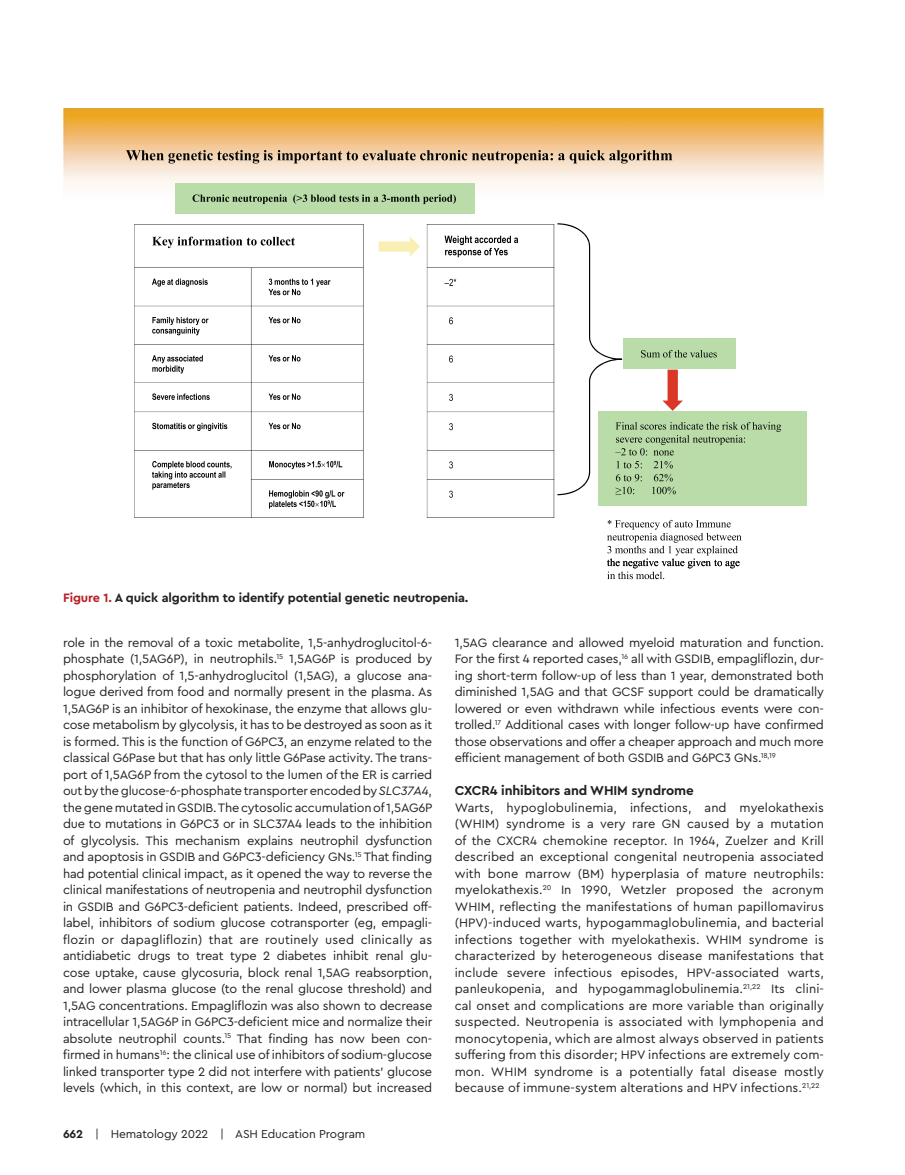
<style>
.page{position:relative;width:905px;height:1175px;background:#fff}
.page>*{position:absolute;margin:0;border:0;box-sizing:border-box;transform-origin:0 0}
.t1{font:700 13.5px "Cera Pro";letter-spacing:-.01em;color:#231f20}
.t2{font:12.75px/16.5px "Cera Pro";letter-spacing:-.015em;color:#231f20;text-align:justify}
.t3{font:700 12.75px "Cera Pro";letter-spacing:-.01em;color:#231f20}
.t4{font:12px "Cera Pro";letter-spacing:-.01em;color:#231f20}
.s1{color:#b62024}
.s2{font-style:italic}
.s3{font-weight:700}
</style>
<div class="page">
<img style="left:63px;top:108px;width:761px;height:97px">
<svg style="left:126px;top:150px;width:546px;height:13px;background:#b49e86"></svg>
<div style="left:175px;top:183px;width:299px;height:30px;background:#b9dca9"></div>
<svg style="left:192px;top:194px;width:264px;height:10px"></svg>
<hr style="left:251px;top:267px;width:1px;height:251px;background:#040503">
<hr style="left:363px;top:224px;width:1px;height:294px;background:#040503">
<hr style="left:427px;top:224px;width:1px;height:294px;background:#040503">
<hr style="left:134px;top:267px;width:229px;height:1px;background:#040503">
<hr style="left:427px;top:267px;width:127px;height:1px;background:#040503">
<hr style="left:134px;top:306px;width:229px;height:1px;background:#040503">
<hr style="left:427px;top:306px;width:127px;height:1px;background:#040503">
<hr style="left:134px;top:344px;width:229px;height:1px;background:#040503">
<hr style="left:427px;top:344px;width:127px;height:1px;background:#040503">
<hr style="left:134px;top:382px;width:229px;height:1px;background:#040503">
<hr style="left:427px;top:382px;width:127px;height:1px;background:#040503">
<hr style="left:134px;top:412px;width:229px;height:1px;background:#040503">
<hr style="left:427px;top:412px;width:127px;height:1px;background:#040503">
<hr style="left:134px;top:450px;width:229px;height:1px;background:#040503">
<hr style="left:427px;top:450px;width:127px;height:1px;background:#040503">
<hr style="left:251px;top:479px;width:112px;height:1px;background:#040503">
<hr style="left:427px;top:479px;width:127px;height:1px;background:#040503">
<hr style="left:134px;top:224px;width:1px;height:294px;background:#040503">
<hr style="left:553px;top:224px;width:1px;height:294px;background:#040503">
<hr style="left:134px;top:224px;width:229px;height:1px;background:#040503">
<hr style="left:427px;top:224px;width:127px;height:1px;background:#040503">
<hr style="left:134px;top:517px;width:229px;height:1px;background:#040503">
<hr style="left:427px;top:517px;width:127px;height:1px;background:#040503">
<svg style="left:152px;top:237px;width:143px;height:11px"></svg>
<svg style="left:444px;top:236px;width:74px;height:21px"></svg>
<svg style="left:152px;top:278px;width:178px;height:17px"></svg>
<svg style="left:444px;top:279px;width:12px;height:7px"></svg>
<svg style="left:152px;top:317px;width:56px;height:18px"></svg>
<svg style="left:268px;top:317px;width:32px;height:6px"></svg>
<svg style="left:449px;top:317px;width:4px;height:7px"></svg>
<svg style="left:152px;top:355px;width:51px;height:18px"></svg>
<svg style="left:268px;top:355px;width:32px;height:6px"></svg>
<svg style="left:449px;top:355px;width:4px;height:7px"></svg>
<svg style="left:152px;top:393px;width:148px;height:7px"></svg>
<svg style="left:449px;top:394px;width:4px;height:7px"></svg>
<svg style="left:152px;top:423px;width:148px;height:8px"></svg>
<svg style="left:449px;top:423px;width:4px;height:7px"></svg>
<svg style="left:152px;top:461px;width:79px;height:28px"></svg>
<svg style="left:269px;top:461px;width:73px;height:8px"></svg>
<svg style="left:449px;top:461px;width:4px;height:7px"></svg>
<svg style="left:269px;top:490px;width:75px;height:18px"></svg>
<svg style="left:449px;top:490px;width:4px;height:8px"></svg>
<svg style="left:378px;top:236px;width:42px;height:21px"></svg>
<div style="left:598px;top:410px;width:208px;height:95px;background:#b9dca9"></div>
<svg style="left:557px;top:223px;width:224px;height:272px"></svg>
<svg style="left:607px;top:520px;width:134px;height:59px"></svg>
<p class="t3" style="left:63px;top:589px;width:407px"><span class="s1">Figure 1.</span> A quick algorithm to identify potential genetic neutropenia.</p>
<p class="t2" style="left:63px;top:633px;width:371px;text-align:left">role in the removal of a toxic metabolite, 1,5-anhydroglucitol-6- phosphate (1,5AG6P), in neutrophils.<sup>15</sup> 1,5AG6P is produced by phosphorylation of 1,5-anhydroglucitol (1,5AG), a glucose ana&shy;logue derived from food and normally present in the plasma. As 1,5AG6P is an inhibitor of hexokinase, the enzyme that allows glu&shy;cose metabolism by glycolysis, it has to be destroyed as soon as it is formed. This is the function of G6PC3, an enzyme related to the classical G6Pase but that has only little G6Pase activity. The trans&shy;port of 1,5AG6P from the cytosol to the lumen of the ER is carried out by the glucose-6-phosphate transporter encoded by <span class="s2">SLC37A4</span>, the gene mutated in GSDIB. The cytosolic accumulation of 1,5AG6P due to mutations in G6PC3 or in SLC37A4 leads to the inhibition of glycolysis. This mechanism explains neutrophil dysfunction and apoptosis in GSDIB and G6PC3-deficiency GNs.<sup>15</sup> That finding had potential clinical impact, as it opened the way to reverse the clinical manifestations of neutropenia and neutrophil dysfunction in GSDIB and G6PC3-deficient patients. Indeed, prescribed off&shy;label, inhibitors of sodium glucose cotransporter (eg, empagli&shy;flozin or dapagliflozin) that are routinely used clinically as antidiabetic drugs to treat type 2 diabetes inhibit renal glu&shy;cose uptake, cause glycosuria, block renal 1,5AG reabsorption, and lower plasma glucose (to the renal glucose threshold) and 1,5AG concentrations. Empagliflozin was also shown to decrease intracellular 1,5AG6P in G6PC3-deficient mice and normalize their absolute neutrophil counts.<sup>15</sup> That finding has now been con&shy;firmed in humans<sup>16</sup>: the clinical use of inhibitors of sodium-glucose linked transporter type 2 did not interfere with patients’ glucose levels (which, in this context, are low or normal) but increased</p>
<p class="t2" style="left:454px;top:633px;width:371px">1,5AG clearance and allowed myeloid maturation and function.<br>For the first 4 reported cases,<sup>16</sup> all with GSDIB, empagliflozin, dur&shy;ing short-term follow-up of less than 1 year, demonstrated both diminished 1,5AG and that GCSF support could be dramatically lowered or even withdrawn while infectious events were con&shy;trolled.<sup>17</sup> Additional cases with longer follow-up have confirmed those observations and offer a cheaper approach and much more efficient management of both GSDIB and G6PC3 GNs.<sup>18,19</sup></p>
<p class="t1" style="left:454px;top:781px;width:240px">CXCR4 inhibitors and WHIM syndrome</p>
<p class="t2" style="left:454px;top:798px;width:371px">Warts, hypoglobulinemia, infections, and myelokathexis (WHIM) syndrome is a very rare GN caused by a mutation of the CXCR4 chemokine receptor. In 1964, Zuelzer and Krill described an exceptional congenital neutropenia associated with bone marrow (BM) hyperplasia of mature neutrophils: myelokathexis.<sup>20</sup> In 1990, Wetzler proposed the acronym WHIM, reflecting the manifestations of human papillomavirus (HPV)-induced warts, hypogammaglobulinemia, and bacterial infections together with myelokathexis. WHIM syndrome is characterized by heterogeneous disease manifestations that include severe infectious episodes, HPV-associated warts, panleukopenia, and hypogammaglobulinemia.<sup>21,22</sup> Its clini&shy;cal onset and complications are more variable than originally suspected. Neutropenia is associated with lymphopenia and monocytopenia, which are almost always observed in patients suffering from this disorder; HPV infections are extremely com&shy;mon. WHIM syndrome is a potentially fatal disease mostly because of immune-system alterations and HPV infections.<sup>21,22</sup></p>
<p class="t4" style="left:63px;top:1126px;width:304px"><span class="s3">662</span> | Hematology 2022 | ASH Education Program</p>
</div>
